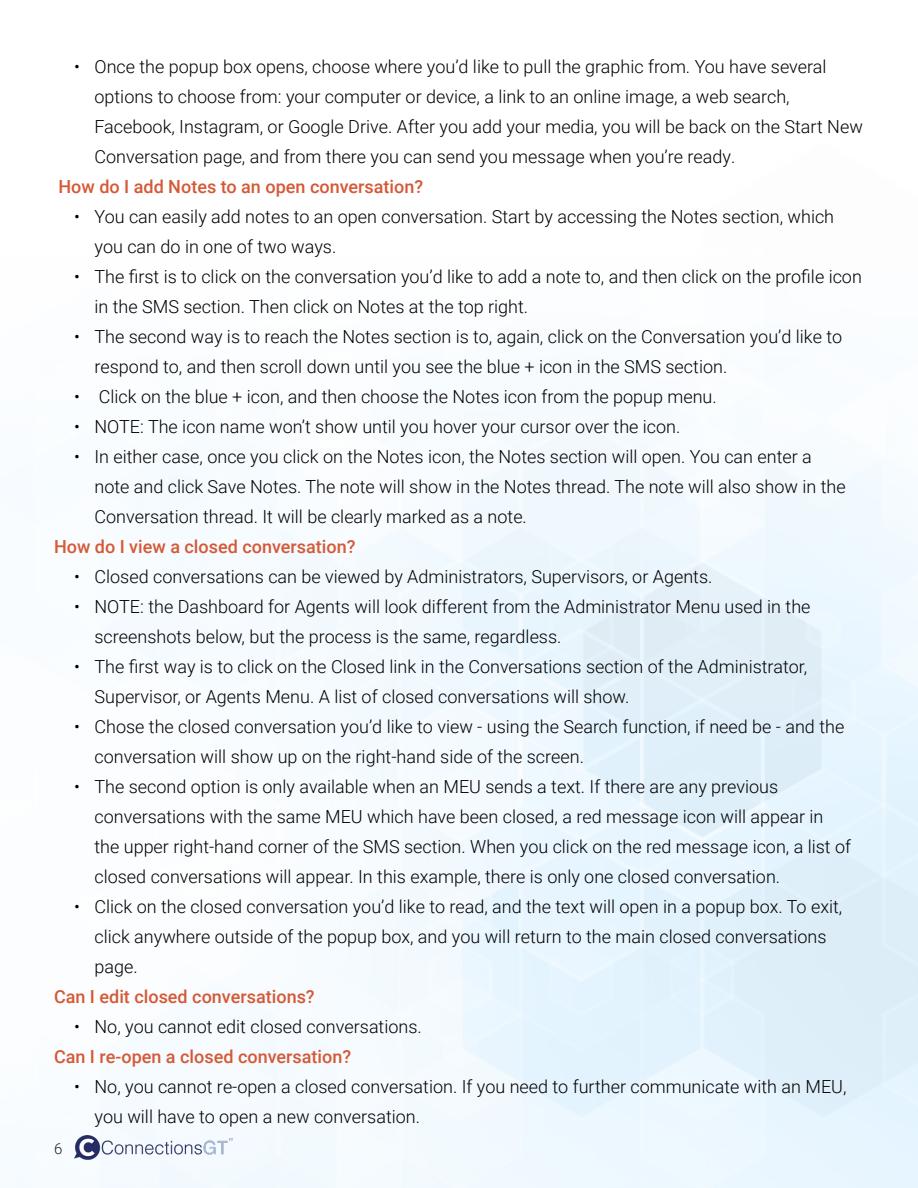
<style>
.page{position:relative;width:918px;height:1188px;background:#fff}
.page>*{position:absolute;margin:0;border:0;box-sizing:border-box;transform-origin:0 0}
.t1{font:300 18px/30px "Roboto";color:#000}
.t2{font:500 18px "Roboto";color:#d45937}
.t3{font:300 15px "Roboto";color:#231f20}
</style>
<div class="page">
<img style="left:75px;top:1135px;width:157px;height:26px">
<p class="t1" style="left:94px;top:51px;width:770px;text-indent:-20px">• Once the popup box opens, choose where you’d like to pull the graphic from. You have several options to choose from: your computer or device, a link to an online image, a web search, Facebook, Instagram, or Google Drive. After you add your media, you will be back on the Start New Conversation page, and from there you can send you message when you’re ready.</p>
<p class="t2" style="left:58px;top:174px;width:366px">How do I add Notes to an open conversation?</p>
<p class="t1" style="left:94px;top:201px;width:741px;text-indent:-20px">• You can easily add notes to an open conversation. Start by accessing the Notes section, which you can do in one of two ways.</p>
<p class="t1" style="left:94px;top:261px;width:769px;text-indent:-20px">• The first is to click on the conversation you’d like to add a note to, and then click on the profile icon in the SMS section. Then click on Notes at the top right.</p>
<p class="t1" style="left:94px;top:321px;width:749px;text-indent:-20px">• The second way is to reach the Notes section is to, again, click on the Conversation you’d like to respond to, and then scroll down until you see the blue + icon in the SMS section.</p>
<p class="t1" style="left:74px;top:381px;width:644px">• Click on the blue + icon, and then choose the Notes icon from the popup menu.</p>
<p class="t1" style="left:74px;top:411px;width:608px">• NOTE: The icon name won’t show until you hover your cursor over the icon.</p>
<p class="t1" style="left:94px;top:441px;width:753px;text-indent:-20px">• In either case, once you click on the Notes icon, the Notes section will open. You can enter a note and click Save Notes. The note will show in the Notes thread. The note will also show in the<br>Conversation thread. It will be clearly marked as a note.</p>
<p class="t2" style="left:54px;top:534px;width:303px">How do I view a closed conversation?</p>
<p class="t1" style="left:74px;top:561px;width:640px">• Closed conversations can be viewed by Administrators, Supervisors, or Agents.</p>
<p class="t1" style="left:94px;top:591px;width:718px;text-indent:-20px">• NOTE: the Dashboard for Agents will look different from the Administrator Menu used in the screenshots below, but the process is the same, regardless.</p>
<p class="t1" style="left:94px;top:651px;width:714px;text-indent:-20px">• The first way is to click on the Closed link in the Conversations section of the Administrator,<br>Supervisor, or Agents Menu. A list of closed conversations will show.</p>
<p class="t1" style="left:94px;top:711px;width:751px;text-indent:-20px">• Chose the closed conversation you’d like to view - using the Search function, if need be - and the conversation will show up on the right-hand side of the screen.</p>
<p class="t1" style="left:94px;top:771px;width:758px;text-indent:-20px">• The second option is only available when an MEU sends a text. If there are any previous conversations with the same MEU which have been closed, a red message icon will appear in the upper right-hand corner of the SMS section. When you click on the red message icon, a list of closed conversations will appear. In this example, there is only one closed conversation.</p>
<p class="t1" style="left:94px;top:891px;width:749px;text-indent:-20px">• Click on the closed conversation you’d like to read, and the text will open in a popup box. To exit, click anywhere outside of the popup box, and you will return to the main closed conversations page.</p>
<p class="t2" style="left:54px;top:984px;width:262px">Can I edit closed conversations?</p>
<p class="t1" style="left:74px;top:1011px;width:349px">• No, you cannot edit closed conversations.</p>
<p class="t2" style="left:54px;top:1044px;width:299px">Can I re-open a closed conversation?</p>
<p class="t1" style="left:94px;top:1071px;width:754px;text-indent:-20px">• No, you cannot re-open a closed conversation. If you need to further communicate with an MEU, you will have to open a new conversation.</p>
<p class="t3" style="left:54px;top:1138px;width:10px">6</p>
</div>
